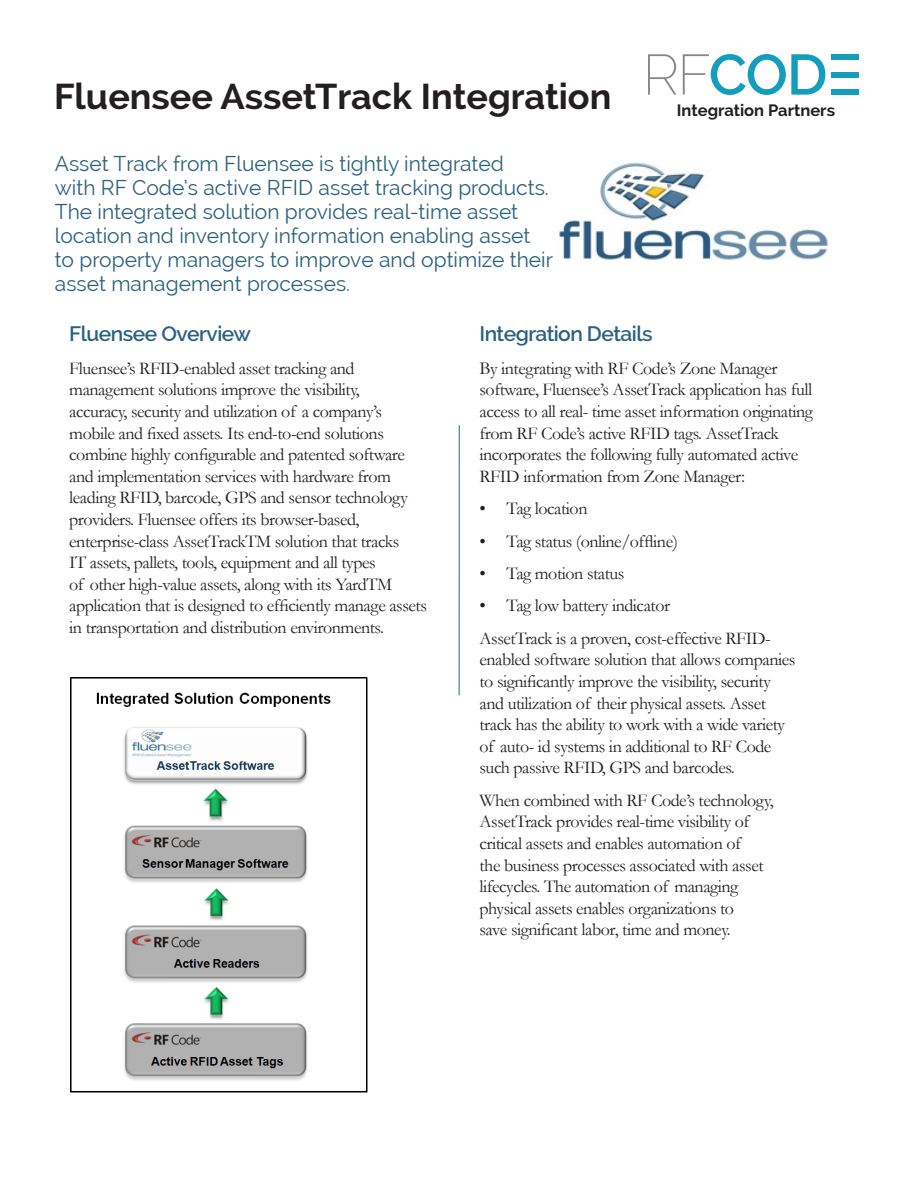
<style>
.page{position:relative;width:918px;height:1188px;background:#fff}
.page>*{position:absolute;margin:0;border:0;box-sizing:border-box;transform-origin:0 0}
.Product_Name_-_Title{font:700 36px "Raleway";color:#231f20}
.t1{font:21px/24px "Raleway";color:#2b627f}
.Normal_Paragraph{font:600 21px "Raleway";letter-spacing:-.025em;color:#2b627f}
.Normal_Paragraph-2{font:18px/21.6px "Garamond";letter-spacing:-.025em;color:#231f20}
.Title_Style{font:700 16.5px "Raleway";color:#231f20}
</style>
<div class="page">
<hr style="left:459px;top:425px;width:1px;height:270px;background:#2b627f">
<div style="left:831px;top:54px;width:28px;height:6px;background:#149ebe"></div>
<div style="left:831px;top:72px;width:28px;height:5px;background:#149ebe"></div>
<div style="left:831px;top:89px;width:28px;height:6px;background:#149ebe"></div>
<svg style="left:648px;top:54px;width:28px;height:41px"></svg>
<svg style="left:683px;top:54px;width:142px;height:41px"></svg>
<img style="left:559px;top:162px;width:270px;height:99px">
<img style="left:70px;top:677px;width:298px;height:415px">
<p class="Product_Name_-_Title" style="left:54px;top:76px;width:559px">Fluensee AssetTrack Integration</p>
<p class="t1" style="left:55px;top:152px;width:500px">Asset Track from Fluensee is tightly integrated<br>with RF Code’s active RFID asset tracking products.<br>The integrated solution provides real-time asset location and inventory information enabling asset to property managers to improve and optimize their asset management processes.</p>
<p class="Title_Style" style="left:677px;top:101px;width:160px">Integration Partners</p>
<p class="Normal_Paragraph" style="left:69px;top:322px;width:183px">Fluensee Overview</p>
<p class="Normal_Paragraph-2" style="left:69px;top:357px;width:359px">Fluensee’s RFID-enabled asset tracking and management solutions improve the visibility,<br>accuracy, security and utilization of a company’s mobile and fixed assets. Its end-to-end solutions combine highly configurable and patented software and implementation services with hardware from leading RFID, barcode, GPS and sensor technology providers. Fluensee offers its browser-based, enterprise-class AssetTrackTM solution that tracks<br>IT assets, pallets, tools, equipment and all types<br>of other high-value assets, along with its YardTM application that is designed to efficiently manage assets in transportation and distribution environments.</p>
<p class="Normal_Paragraph" style="left:480px;top:322px;width:175px">Integration Details</p>
<p class="Normal_Paragraph-2" style="left:480px;top:357px;width:335px">By integrating with RF Code’s Zone Manager software, Fluensee’s AssetTrack application has full access to all real- time asset information originating from RF Code’s active RFID tags. AssetTrack incorporates the following fully automated active RFID information from Zone Manager:</p>
<p class="Normal_Paragraph-2" style="left:480px;top:498px;width:110px">• Tag location</p>
<p class="Normal_Paragraph-2" style="left:480px;top:530px;width:200px">• Tag status (online/offline)</p>
<p class="Normal_Paragraph-2" style="left:480px;top:562px;width:146px">• Tag motion status</p>
<p class="Normal_Paragraph-2" style="left:480px;top:595px;width:192px">• Tag low battery indicator</p>
<p class="Normal_Paragraph-2" style="left:480px;top:627px;width:317px">AssetTrack is a proven, cost-effective RFID&shy;enabled software solution that allows companies to significantly improve the visibility, security and utilization of their physical assets. Asset track has the ability to work with a wide variety of auto- id systems in additional to RF Code such passive RFID, GPS and barcodes.</p>
<p class="Normal_Paragraph-2" style="left:480px;top:789px;width:296px">When combined with RF Code’s technology, AssetTrack provides real-time visibility of critical assets and enables automation of<br>the business processes associated with asset lifecycles. The automation of managing physical assets enables organizations to<br>save significant labor, time and money.</p>
</div>
